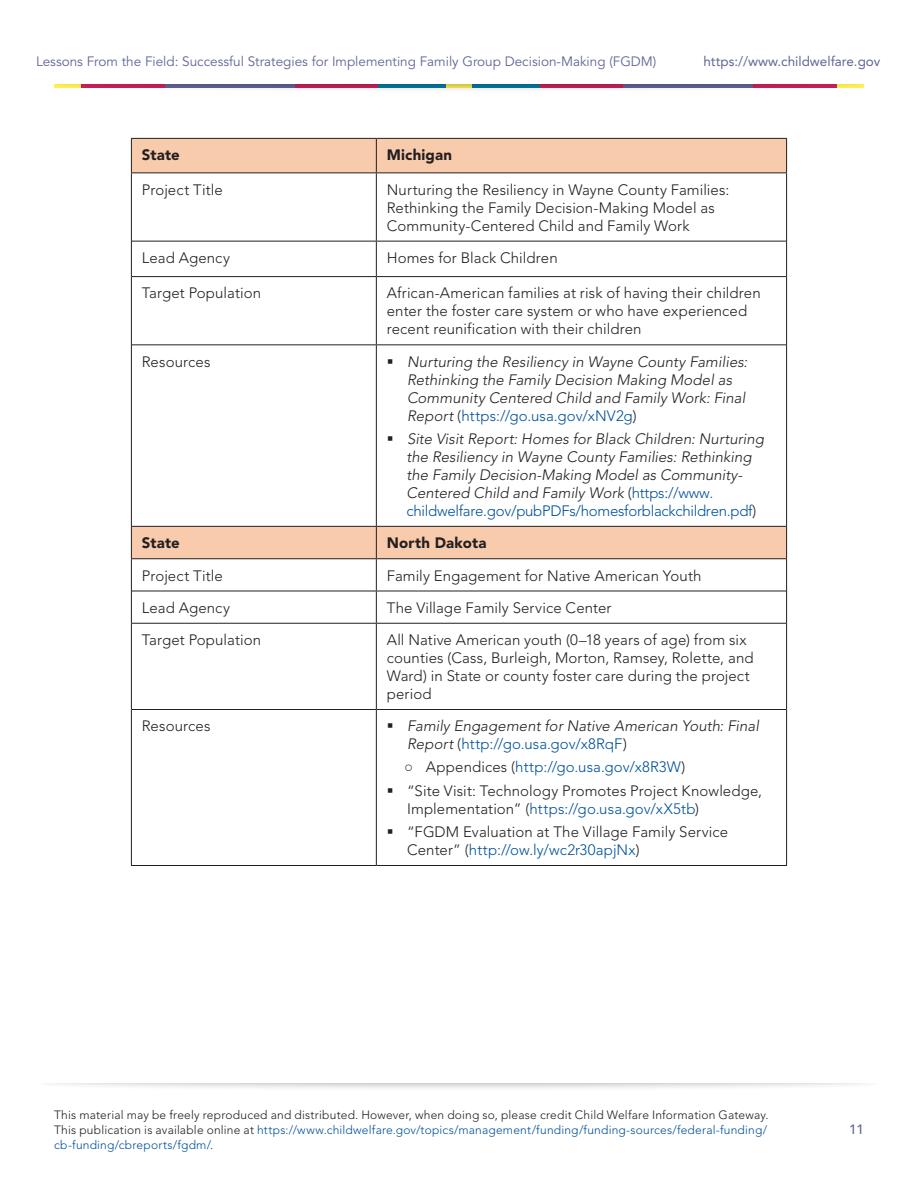
<style>
.page{position:relative;width:918px;height:1188px;background:#fff}
.page>*{position:absolute;margin:0;border:0;box-sizing:border-box;transform-origin:0 0}
.t1{font:300 15px/18px "Avenir";letter-spacing:.005em;color:#231f20}
.t2{font:italic 300 15px/18px "Avenir";color:#231f20}
.t3{font:300 15px "Avenir";letter-spacing:.01em;color:#01519b}
.t4{font:900 15px "Avenir";letter-spacing:.015em;color:#231f20}
.t5{font:13.5px "Avenir";color:#606497}
.t6{font:13.5px "Avenir";color:#606497}
.t7{font:500 13.5px "Avenir";color:#606497}
.t8{font:300 12px/15px "Avenir";letter-spacing:.015em;color:#231f20}
.s1{font-style:normal}
.s2{font-style:normal;color:#01519b}
.s3{font-family:"Arial Narrow";font-weight:400;color:#231f20}
.s4{color:#231f20}
.s5{color:#01519b}
</style>
<div class="page">
<div style="left:34px;top:1065px;width:850px;height:27px;background:#231f20;opacity:.4"></div>
<div style="left:0;top:1058px;width:918px;height:25px;background:#fff"></div>
<div style="left:47px;top:66px;width:824px;height:27px;background:#231f20;opacity:.4"></div>
<div style="left:38px;top:58px;width:842px;height:25px;background:#fff"></div>
<svg style="left:132px;top:139px;width:654px;height:419px"></svg>
<hr style="left:131px;top:173px;width:1px;height:68px;background:#231f20">
<hr style="left:786px;top:173px;width:1px;height:68px;background:#231f20">
<hr style="left:131px;top:241px;width:1px;height:36px;background:#231f20">
<hr style="left:786px;top:241px;width:1px;height:36px;background:#231f20">
<hr style="left:131px;top:277px;width:1px;height:68px;background:#231f20">
<hr style="left:786px;top:277px;width:1px;height:68px;background:#231f20">
<hr style="left:131px;top:345px;width:1px;height:181px;background:#231f20">
<hr style="left:786px;top:345px;width:1px;height:181px;background:#231f20">
<hr style="left:131px;top:559px;width:1px;height:32px;background:#231f20">
<hr style="left:786px;top:559px;width:1px;height:32px;background:#231f20">
<hr style="left:131px;top:591px;width:1px;height:32px;background:#231f20">
<hr style="left:786px;top:591px;width:1px;height:32px;background:#231f20">
<hr style="left:131px;top:623px;width:1px;height:86px;background:#231f20">
<hr style="left:786px;top:623px;width:1px;height:86px;background:#231f20">
<hr style="left:131px;top:709px;width:1px;height:156px;background:#231f20">
<hr style="left:786px;top:709px;width:1px;height:156px;background:#231f20">
<hr style="left:376px;top:173px;width:1px;height:68px;background:#231f20">
<hr style="left:132px;top:241px;width:244px;height:1px;background:#231f20">
<hr style="left:376px;top:241px;width:410px;height:1px;background:#231f20">
<hr style="left:376px;top:242px;width:1px;height:34px;background:#231f20">
<hr style="left:132px;top:276px;width:244px;height:1px;background:#231f20">
<hr style="left:376px;top:276px;width:410px;height:1px;background:#231f20">
<hr style="left:376px;top:277px;width:1px;height:67px;background:#231f20">
<hr style="left:132px;top:344px;width:244px;height:1px;background:#231f20">
<hr style="left:376px;top:344px;width:410px;height:1px;background:#231f20">
<hr style="left:376px;top:345px;width:1px;height:181px;background:#231f20">
<hr style="left:376px;top:559px;width:1px;height:32px;background:#231f20">
<hr style="left:132px;top:591px;width:244px;height:1px;background:#231f20">
<hr style="left:376px;top:591px;width:410px;height:1px;background:#231f20">
<hr style="left:376px;top:591px;width:1px;height:32px;background:#231f20">
<hr style="left:132px;top:623px;width:244px;height:1px;background:#231f20">
<hr style="left:376px;top:623px;width:410px;height:1px;background:#231f20">
<hr style="left:376px;top:624px;width:1px;height:85px;background:#231f20">
<hr style="left:132px;top:709px;width:244px;height:1px;background:#231f20">
<hr style="left:376px;top:709px;width:410px;height:1px;background:#231f20">
<hr style="left:376px;top:710px;width:1px;height:155px;background:#231f20">
<hr style="left:131px;top:139px;width:1px;height:33px;background:#231f20">
<hr style="left:131px;top:138px;width:245px;height:1px;background:#231f20">
<hr style="left:131px;top:172px;width:245px;height:1px;background:#231f20">
<hr style="left:376px;top:139px;width:1px;height:33px;background:#231f20">
<hr style="left:376px;top:138px;width:411px;height:1px;background:#231f20">
<hr style="left:786px;top:139px;width:1px;height:33px;background:#231f20">
<hr style="left:376px;top:172px;width:411px;height:1px;background:#231f20">
<hr style="left:131px;top:527px;width:1px;height:31px;background:#231f20">
<hr style="left:131px;top:526px;width:245px;height:1px;background:#231f20">
<hr style="left:131px;top:558px;width:245px;height:1px;background:#231f20">
<hr style="left:376px;top:527px;width:1px;height:31px;background:#231f20">
<hr style="left:376px;top:526px;width:411px;height:1px;background:#231f20">
<hr style="left:786px;top:527px;width:1px;height:31px;background:#231f20">
<hr style="left:376px;top:558px;width:411px;height:1px;background:#231f20">
<hr style="left:131px;top:865px;width:245px;height:1px;background:#231f20">
<hr style="left:376px;top:865px;width:411px;height:1px;background:#231f20">
<svg style="left:388px;top:359px;width:4px;height:4px"></svg>
<svg style="left:388px;top:436px;width:4px;height:5px"></svg>
<p class="t5" style="left:36px;top:53px;width:622px">Lessons From the Field: Successful Strategies for Implementing Family Group Decision-Making (FGDM)</p>
<p class="t6" style="left:703px;top:53px;width:179px">https://www.childwelfare.gov</p>
<p class="t4" style="left:142px;top:146px;width:39px">State</p>
<p class="t4" style="left:387px;top:146px;width:67px">Michigan</p>
<p class="t1" style="left:142px;top:181px;width:83px">Project Title</p>
<p class="t1" style="left:387px;top:181px;width:344px">Nurturing the Resiliency in Wayne County Families:<br>Rethinking the Family Decision-Making Model as<br>Community-Centered Child and Family Work</p>
<p class="t1" style="left:142px;top:249px;width:90px">Lead Agency</p>
<p class="t1" style="left:387px;top:249px;width:172px">Homes for Black Children</p>
<p class="t1" style="left:142px;top:284px;width:121px">Target Population</p>
<p class="t1" style="left:387px;top:284px;width:375px">African-American families at risk of having their children enter the foster care system or who have experienced recent reunification with their children</p>
<p class="t1" style="left:142px;top:352px;width:70px">Resources</p>
<p class="t2" style="left:407px;top:352px;width:342px">Nurturing the Resiliency in Wayne County Families:<br>Rethinking the Family Decision Making Model as Community Centered Child and Family Work: Final Report <span class="s1">(</span><span class="s2">https://go.usa.gov/xNV2g</span><span class="s1">)</span></p>
<p class="t2" style="left:406px;top:430px;width:359px">Site Visit Report: Homes for Black Children: Nurturing the Resiliency in Wayne County Families: Rethinking the Family Decision-Making Model as Community-Centered Child and Family Work <span class="s1">(</span><span class="s2">https://www. childwelfare.gov/pubPDFs/homesforblackchildren.pdf</span><span class="s1">)</span></p>
<p class="t4" style="left:142px;top:534px;width:39px">State</p>
<p class="t4" style="left:387px;top:534px;width:101px">North Dakota</p>
<p class="t1" style="left:142px;top:566px;width:83px">Project Title</p>
<p class="t1" style="left:387px;top:566px;width:316px">Family Engagement for Native American Youth</p>
<p class="t1" style="left:142px;top:599px;width:90px">Lead Agency</p>
<p class="t1" style="left:387px;top:599px;width:226px">The Village Family Service Center</p>
<p class="t1" style="left:142px;top:631px;width:121px">Target Population</p>
<p class="t1" style="left:387px;top:631px;width:368px">All Native American youth (0–18 years of age) from six counties (Cass, Burleigh, Morton, Ramsey, Rolette, and Ward) in State or county foster care during the project period</p>
<p class="t1" style="left:142px;top:717px;width:70px">Resources</p>
<p class="t2" style="left:407px;top:717px;width:353px">Family Engagement for Native American Youth: Final<br>Report <span class="s1">(</span><span class="s2">http://go.usa.gov/x8RqF</span><span class="s1">)</span></p>
<p class="t3" style="left:406px;top:759px;width:281px"><span class="s3">○</span> <span class="s4">Appendices (</span>http://go.usa.gov/x8R3W<span class="s4">)</span></p>
<p class="t1" style="left:407px;top:782px;width:357px">“Site Visit: Technology Promotes Project Knowledge,<br>Implementation” (<span class="s5">https://go.usa.gov/xX5tb</span>)</p>
<p class="t1" style="left:407px;top:823px;width:323px">“FGDM Evaluation at The Village Family Service<br>Center” (<span class="s5">http://ow.ly/wc2r30apjNx</span>)</p>
<p class="t8" style="left:54px;top:1107px;width:716px">This material may be freely reproduced and distributed. However, when doing so, please credit Child Welfare Information Gateway.<br>This publication is available online at <span class="s5">https://www.childwelfare.gov/topics/management/funding/funding-sources/federal-funding/ cb-funding/cbreports/fgdm/</span>.</p>
<p class="t7" style="left:849px;top:1122px;width:17px">11</p>
</div>
